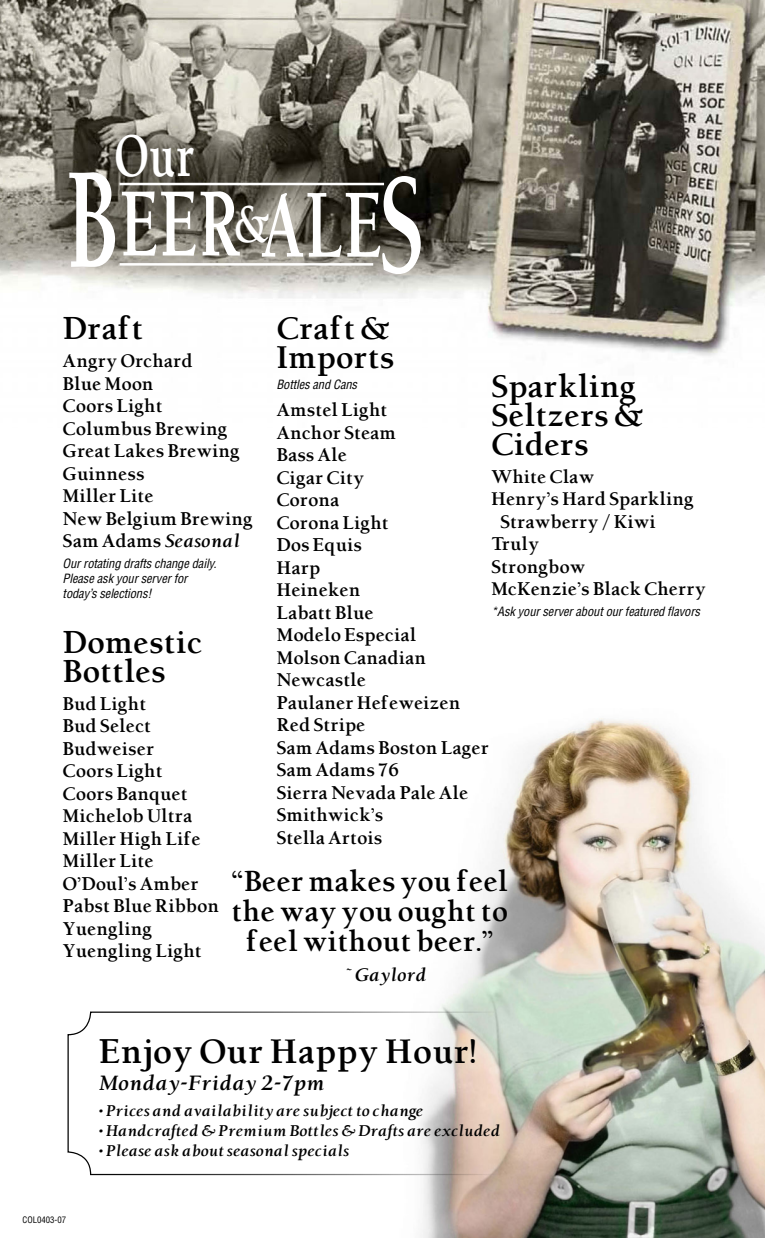
<style>
.page{position:relative;width:765px;height:1238px;background:#fff}
.page>*{position:absolute;margin:0;border:0;box-sizing:border-box;transform-origin:0 0}
.Headers{font:700 129.88px "Berkeley Oldstyle";color:#fff;scale:.59 1}
.Headers-2{font:700 87.88px "Berkeley Oldstyle";letter-spacing:-.01em;color:#fff;scale:.65 1}
.Headers-3{font:700 56.5px "Berkeley Oldstyle";color:#fff;scale:.73 1}
.Headers-4{font:700 49.75px "Berkeley Oldstyle";color:#fff;scale:.72 1}
.Headers-5{font:700 32.5px "Berkeley Oldstyle";color:#000}
.Headers-6{font:700 30px/28.8px "Berkeley Oldstyle";letter-spacing:-.01em;color:#000}
.Headers-7{font:700 27.5px/30px "Berkeley Oldstyle";letter-spacing:-.01em;color:#000;text-align:center}
.Beers{font:italic 700 20px "Berkeley Oldstyle";color:#000}
.Wine_New{font:700 17.5px "Berkeley Oldstyle";letter-spacing:-.01em;color:#000}
.Headers-8{font:italic 700 17.5px "Berkeley Oldstyle";letter-spacing:-.01em;color:#000}
.Description_New{font:italic 700 15px "Berkeley Oldstyle";letter-spacing:-.01em;color:#000}
.Description_New-2{font:italic condensed 12.5px/15px "Helvetica";letter-spacing:-.01em;color:#000}
.t1{font:condensed 8.75px "Helvetica";color:#000}
.s1{font-style:italic}
</style>
<div class="page">
<img style="left:0;top:0;width:765px;height:356px">
<img style="left:399px;top:718px;width:366px;height:520px">
<div style="left:68px;top:1011px;width:596px;height:164px;border:1px solid #000;border-radius:23px"></div>
<hr style="left:120px;top:183px;width:264px;height:2px;background:#fff">
<hr style="left:120px;top:263px;width:253px;height:3px;background:#fff">
<p class="Headers-3" style="left:114px;top:121px;width:113px">Our</p>
<p class="Headers" style="left:66px;top:141px;width:90px">B</p>
<p class="Headers" style="left:379px;top:146px;width:78px">S</p>
<p class="Headers-2" style="left:120px;top:171px;width:407px">EER ALE</p>
<p class="Headers-4" style="left:235px;top:194px;width:51px">&amp;</p>
<p class="Headers-6" style="left:63px;top:314px;width:83px">Draft</p>
<p class="Wine_New" style="left:63px;top:350px;width:132px">Angry Orchard</p>
<p class="Wine_New" style="left:63px;top:373px;width:93px">Blue Moon</p>
<p class="Wine_New" style="left:63px;top:395px;width:102px">Coors Light</p>
<p class="Wine_New" style="left:63px;top:418px;width:167px">Columbus Brewing</p>
<p class="Wine_New" style="left:63px;top:440px;width:179px">Great Lakes Brewing</p>
<p class="Wine_New" style="left:63px;top:463px;width:84px">Guinness</p>
<p class="Wine_New" style="left:63px;top:485px;width:93px">Miller Lite</p>
<p class="Wine_New" style="left:63px;top:508px;width:192px">New Belgium Brewing</p>
<p class="Wine_New" style="left:63px;top:530px;width:179px">Sam Adams <span class="s1">Seasonal</span></p>
<p class="Description_New-2" style="left:63px;top:555px;width:155px">Our rotating drafts change daily.<br>Please ask your server for today’s selections!</p>
<p class="Headers-6" style="left:63px;top:628px;width:141px">Domestic<br>Bottles</p>
<p class="Wine_New" style="left:63px;top:692px;width:85px">Bud Light</p>
<p class="Wine_New" style="left:63px;top:715px;width:90px">Bud Select</p>
<p class="Wine_New" style="left:63px;top:737px;width:93px">Budweiser</p>
<p class="Wine_New" style="left:63px;top:760px;width:102px">Coors Light</p>
<p class="Wine_New" style="left:63px;top:782px;width:127px">Coors Banquet</p>
<p class="Wine_New" style="left:63px;top:805px;width:131px">Michelob Ultra</p>
<p class="Wine_New" style="left:63px;top:827px;width:140px">Miller High Life</p>
<p class="Wine_New" style="left:63px;top:850px;width:93px">Miller Lite</p>
<p class="Wine_New" style="left:63px;top:872px;width:138px">O’Doul’s Amber</p>
<p class="Wine_New" style="left:63px;top:895px;width:158px">Pabst Blue Ribbon</p>
<p class="Wine_New" style="left:63px;top:917px;width:91px">Yuengling</p>
<p class="Wine_New" style="left:63px;top:940px;width:141px">Yuengling Light</p>
<p class="Headers-6" style="left:276px;top:314px;width:120px">Craft &amp;<br>Imports</p>
<p class="Description_New-2" style="left:276px;top:376px;width:82px">Bottles and Cans</p>
<p class="Wine_New" style="left:276px;top:399px;width:113px">Amstel Light</p>
<p class="Wine_New" style="left:276px;top:421px;width:122px">Anchor Steam</p>
<p class="Wine_New" style="left:276px;top:444px;width:72px">Bass Ale</p>
<p class="Wine_New" style="left:276px;top:466px;width:90px">Cigar City</p>
<p class="Wine_New" style="left:276px;top:489px;width:65px">Corona</p>
<p class="Wine_New" style="left:276px;top:511px;width:114px">Corona Light</p>
<p class="Wine_New" style="left:276px;top:534px;width:87px">Dos Equis</p>
<p class="Wine_New" style="left:276px;top:556px;width:46px">Harp</p>
<p class="Wine_New" style="left:276px;top:579px;width:86px">Heineken</p>
<p class="Wine_New" style="left:276px;top:601px;width:99px">Labatt Blue</p>
<p class="Wine_New" style="left:276px;top:624px;width:142px">Modelo Especial</p>
<p class="Wine_New" style="left:276px;top:646px;width:151px">Molson Canadian</p>
<p class="Wine_New" style="left:276px;top:669px;width:91px">Newcastle</p>
<p class="Wine_New" style="left:276px;top:692px;width:186px">Paulaner Hefeweizen</p>
<p class="Wine_New" style="left:276px;top:714px;width:91px">Red Stripe</p>
<p class="Wine_New" style="left:276px;top:737px;width:214px">Sam Adams Boston Lager</p>
<p class="Wine_New" style="left:276px;top:759px;width:124px">Sam Adams 76</p>
<p class="Wine_New" style="left:276px;top:782px;width:194px">Sierra Nevada Pale Ale</p>
<p class="Wine_New" style="left:276px;top:804px;width:109px">Smithwick’s</p>
<p class="Wine_New" style="left:276px;top:827px;width:108px">Stella Artois</p>
<p class="Headers-6" style="left:491px;top:373px;width:154px">Sparkling<br>Seltzers &amp;<br>Ciders</p>
<p class="Wine_New" style="left:491px;top:466px;width:105px">White Claw</p>
<p class="Wine_New" style="left:491px;top:488px;width:205px">Henry’s Hard Sparkling</p>
<p class="Wine_New" style="left:500px;top:511px;width:157px">Strawberry / Kiwi</p>
<p class="Wine_New" style="left:491px;top:533px;width:50px">Truly</p>
<p class="Wine_New" style="left:491px;top:556px;width:96px">Strongbow</p>
<p class="Wine_New" style="left:491px;top:578px;width:216px">McKenzie’s Black Cherry</p>
<p class="Description_New-2" style="left:491px;top:604px;width:210px">*Ask your server about our featured flavors</p>
<p class="Headers-7" style="left:231px;top:866px;width:279px">“Beer makes you feel the way you ought to feel without beer.”</p>
<p class="Headers-8" style="left:345px;top:964px;width:83px">~ Gaylord</p>
<p class="t1" style="left:22px;top:1213px;width:45px">COL0403-07</p>
<p class="Headers-5" style="left:98px;top:1031px;width:380px">Enjoy Our Happy Hour!</p>
<p class="Beers" style="left:98px;top:1071px;width:228px">Monday-Friday 2-7pm</p>
<p class="Description_New" style="left:98px;top:1101px;width:326px">• Prices and availability are subject to change</p>
<p class="Description_New" style="left:98px;top:1121px;width:403px">• Handcrafted &amp; Premium Bottles &amp; Drafts are excluded</p>
<p class="Description_New" style="left:98px;top:1141px;width:252px">• Please ask about seasonal specials</p>
</div>
